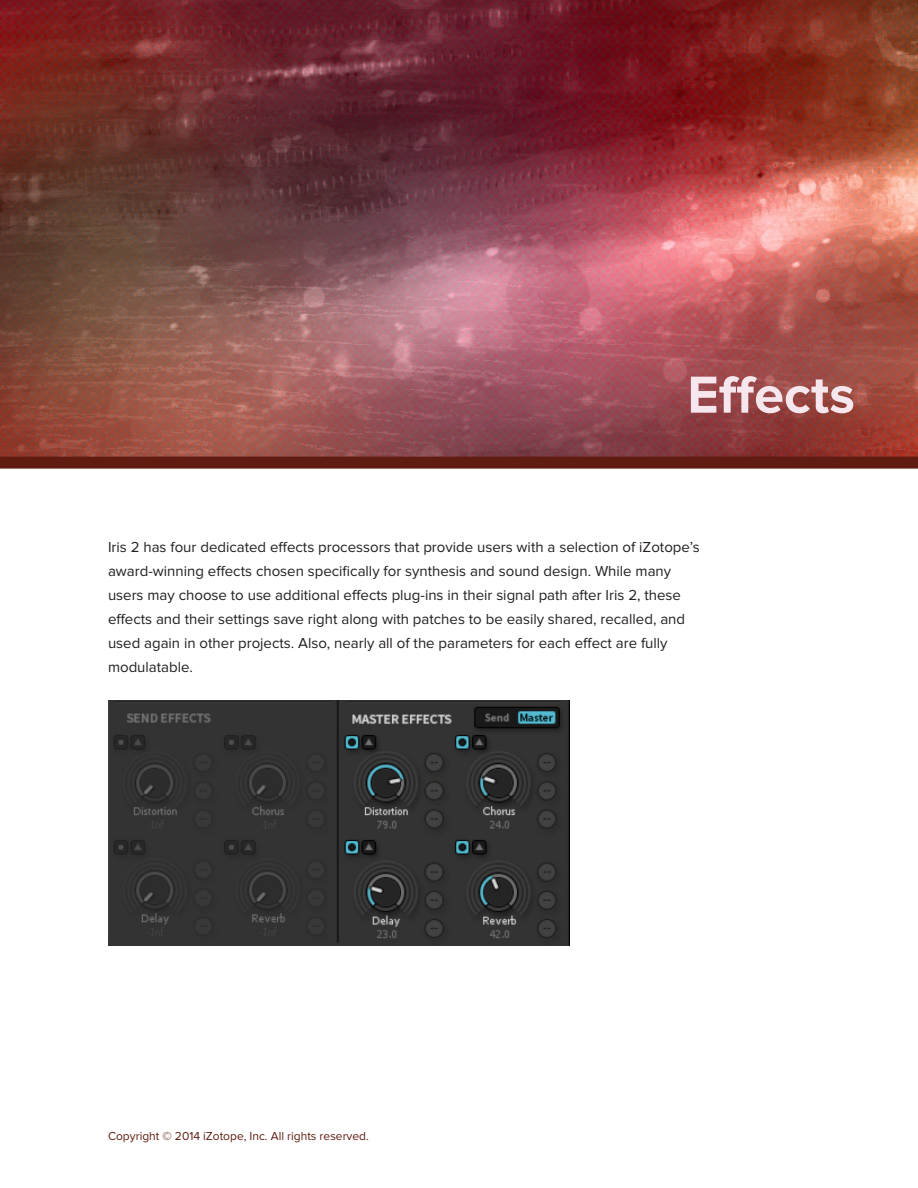
<style>
.page{position:relative;width:918px;height:1188px;background:#fff}
.page>*{position:absolute;margin:0;border:0;box-sizing:border-box;transform-origin:0 0}
.heading_1{font:700 54px "Proxima Nova";color:#f5e7ed}
.t1{font:15px/24px "Proxima Nova";color:#231f20}
.t2{font:12px "Proxima Nova";color:#601c11}
</style>
<div class="page">
<img style="left:0;top:0;width:918px;height:457px">
<div style="left:0;top:457px;width:918px;height:12px;background:#601c11"></div>
<img style="left:108px;top:700px;width:461px;height:246px">
<p class="heading_1" style="left:687px;top:364px;width:169px">Effects</p>
<p class="t1" style="left:108px;top:535px;width:593px">Iris 2 has four dedicated effects processors that provide users with a selection of iZotope’s award-winning effects chosen specifically for synthesis and sound design. While many users may choose to use additional effects plug-ins in their signal path after Iris 2, these effects and their settings save right along with patches to be easily shared, recalled, and used again in other projects. Also, nearly all of the parameters for each effect are fully modulatable.</p>
<p class="t2" style="left:108px;top:1129px;width:262px">Copyright © 2014 iZotope, Inc. All rights reserved.</p>
</div>
